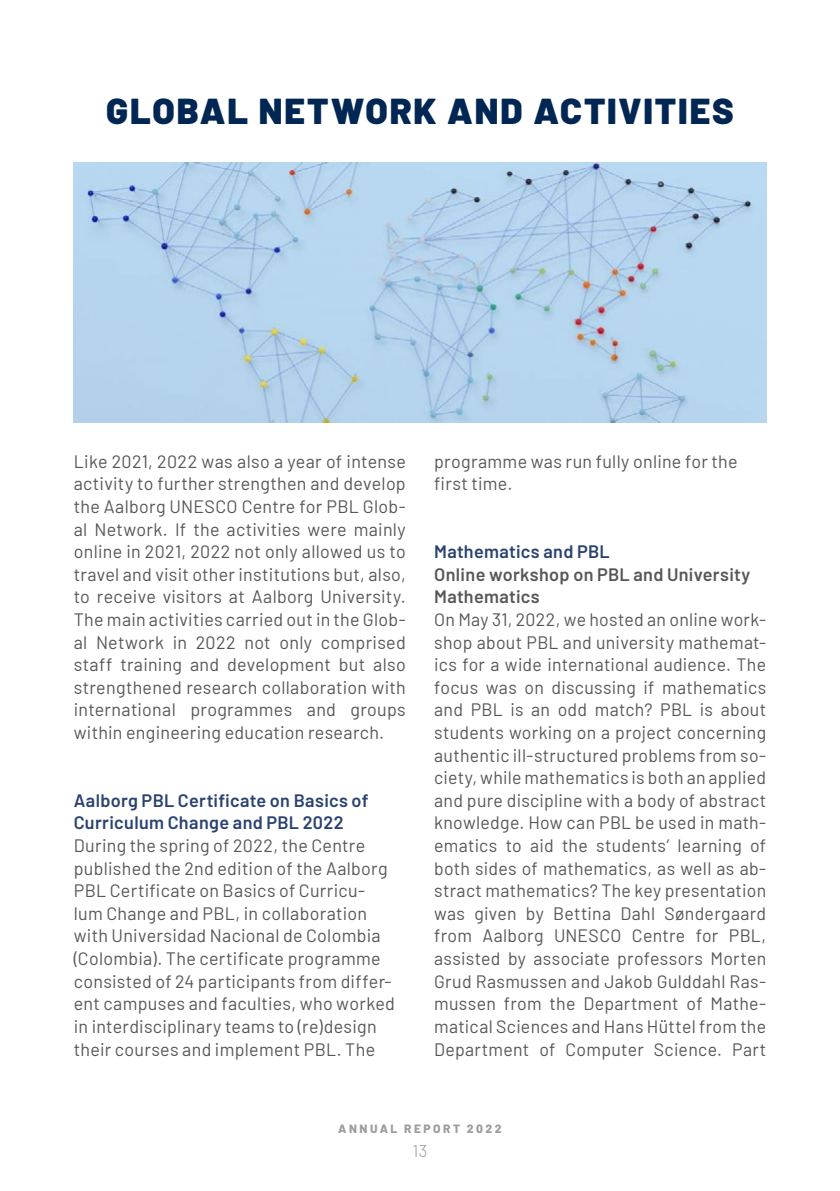
<style>
.page{position:relative;width:840px;height:1191px;background:#fff}
.page>*{position:absolute;margin:0;border:0;box-sizing:border-box;transform-origin:0 0}
.t1{font:900 36px "Barlow";letter-spacing:.05em;color:#002653}
.t2{font:18px/22.6px "Barlow";letter-spacing:.015em;color:#575756;text-align:justify}
.t3{font:600 18px/22.6px "Barlow";letter-spacing:.02em;color:#29426f}
.t4{font:600 18px/22.6px "Barlow";letter-spacing:.02em;color:#575756}
.t5{font:300 17px "Barlow";color:#9d9d9c}
.t6{font:800 12px "Barlow";letter-spacing:.205em;color:#9d9d9c}
</style>
<div class="page">
<img style="left:74px;top:163px;width:691px;height:259px">
<h1 class="t1" style="left:106px;top:84px;width:629px">GLOBAL NETWORK AND ACTIVITIES</h1>
<p class="t2" style="left:74px;top:448px;width:333px">Like 2021, 2022 was also a year of intense activity to further strengthen and develop the Aalborg UNESCO Centre for PBL Glob&shy;al Network. If the activities were mainly online in 2021, 2022 not only allowed us to travel and visit other institutions but, also, to receive visitors at Aalborg University.<br>The main activities carried out in the Glob&shy;al Network in 2022 not only comprised staff training and development but also strengthened research collaboration with international programmes and groups within engineering education research.</p>
<p class="t3" style="left:74px;top:787px;width:296px">Aalborg PBL Certificate on Basics of<br>Curriculum Change and PBL 2022</p>
<p class="t2" style="left:74px;top:833px;width:322px;text-align:left">During the spring of 2022, the Centre published the 2nd edition of the Aalborg PBL Certificate on Basics of Curricu&shy;lum Change and PBL, in collaboration with Universidad Nacional de Colombia (Colombia). The certificate programme consisted of 24 participants from differ&shy;ent campuses and faculties, who worked in interdisciplinary teams to (re)design their courses and implement PBL. The</p>
<p class="t2" style="left:434px;top:448px;width:305px">programme was run fully online for the first time.</p>
<p class="t3" style="left:434px;top:539px;width:177px">Mathematics and PBL</p>
<p class="t4" style="left:434px;top:561px;width:317px">Online workshop on PBL and University<br>Mathematics</p>
<p class="t2" style="left:434px;top:607px;width:333px">On May 31, 2022, we hosted an online work&shy;shop about PBL and university mathemat&shy;ics for a wide international audience. The focus was on discussing if mathematics and PBL is an odd match? PBL is about students working on a project concerning authentic ill-structured problems from so&shy;ciety, while mathematics is both an applied and pure discipline with a body of abstract knowledge. How can PBL be used in math&shy;ematics to aid the students’ learning of both sides of mathematics, as well as ab&shy;stract mathematics? The key presentation was given by Bettina Dahl Søndergaard from Aalborg UNESCO Centre for PBL, assisted by associate professors Morten Grud Rasmussen and Jakob Gulddahl Ras&shy;mussen from the Department of Mathe&shy;matical Sciences and Hans Hüttel from the Department of Computer Science. Part</p>
<p class="t6" style="left:338px;top:1119px;width:165px">ANNUAL REPORT 2022</p>
<p class="t5" style="left:412px;top:1138px;width:16px">13</p>
</div>
